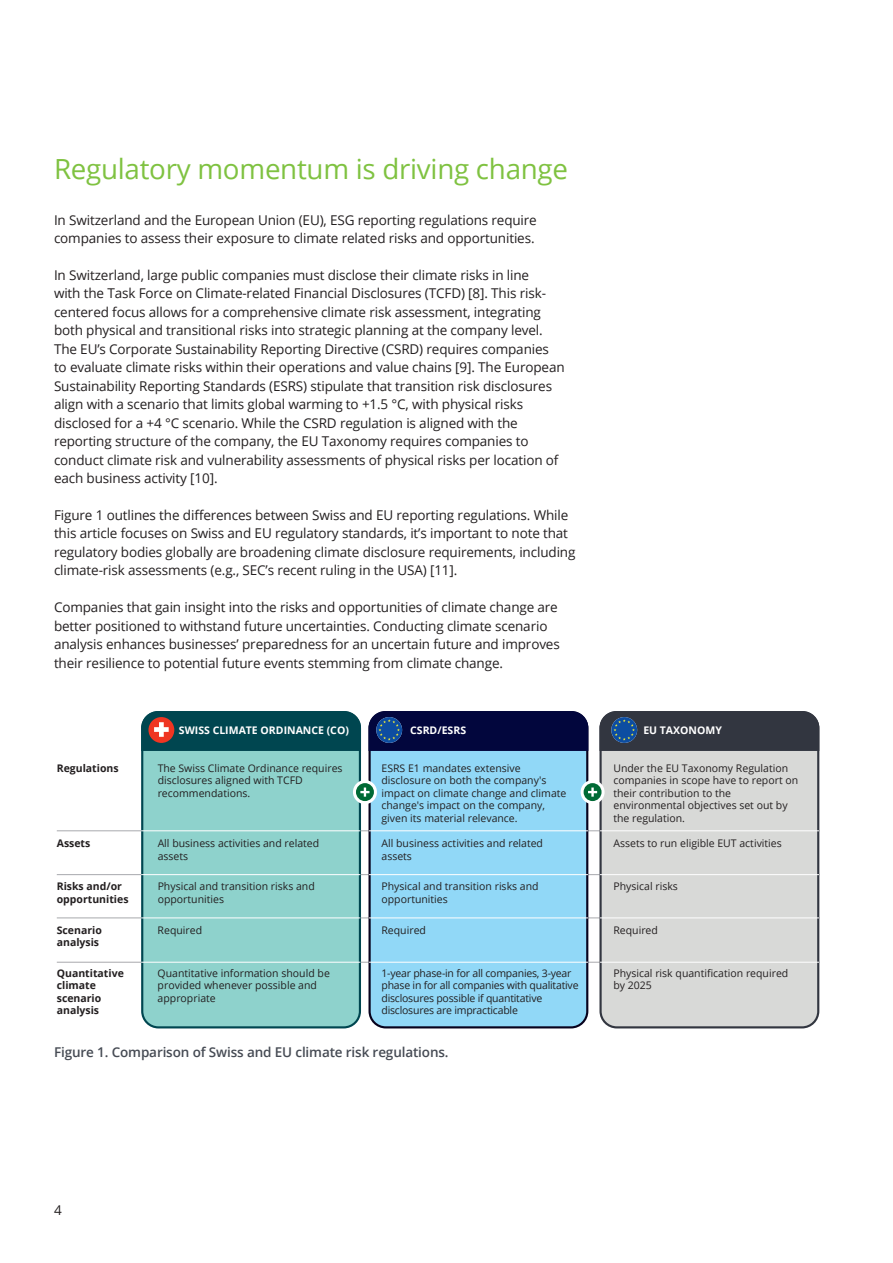
<style>
.page{position:relative;width:893px;height:1263px;background:#fff}
.page>*{position:absolute;margin:0;border:0;box-sizing:border-box;transform-origin:0 0}
.Deloitte_Heading_1{font:27.75px "Open Sans";letter-spacing:-.01em;color:#7fc241}
.Deloitte_Body{font:13.5px/18.5px "Open Sans";letter-spacing:-.01em;color:#231f20}
.Deloitte_Caption{font:600 13.5px "Open Sans";letter-spacing:-.01em;color:#464b54}
.t1{font:10.5px/12.6px "Open Sans";color:#231f20}
.t2{font:10.5px/12.6px "Open Sans";letter-spacing:-.02em;color:#231f20}
.t3{font:700 10.5px/12.6px "Open Sans";color:#231f20}
.t4{font:700 10.5px "Open Sans";color:#fff}
</style>
<div class="page">
<hr style="left:57px;top:830px;width:762px;height:1px;background:#a8a9ad">
<hr style="left:57px;top:874px;width:762px;height:1px;background:#a8a9ad">
<hr style="left:57px;top:917px;width:762px;height:1px;background:#a8a9ad">
<hr style="left:57px;top:962px;width:762px;height:1px;background:#a8a9ad">
<div style="left:141px;top:751px;width:220px;height:277px;background:#8ed2cc"></div>
<div style="left:368px;top:751px;width:220px;height:277px;background:#91d8f7"></div>
<div style="left:599px;top:751px;width:220px;height:277px;background:#d8d9d7"></div>
<svg style="left:368px;top:711px;width:220px;height:40px;background:#070f45"></svg>
<svg style="left:599px;top:711px;width:220px;height:40px;background:#343b48"></svg>
<svg style="left:141px;top:711px;width:220px;height:40px;background:#124a52"></svg>
<svg style="left:353px;top:780px;width:24px;height:24px"></svg>
<div style="left:356px;top:783px;width:18px;height:18px;background:#006a35;border-radius:50%"></div>
<svg style="left:360px;top:787px;width:9px;height:10px"></svg>
<svg style="left:581px;top:780px;width:24px;height:24px"></svg>
<div style="left:584px;top:783px;width:17px;height:18px;background:#006a35;border-radius:50%"></div>
<svg style="left:588px;top:787px;width:9px;height:10px"></svg>
<hr style="left:141px;top:830px;width:219px;height:1px;background:#fff">
<hr style="left:141px;top:874px;width:219px;height:1px;background:#fff">
<hr style="left:141px;top:918px;width:219px;height:1px;background:#fff">
<hr style="left:141px;top:962px;width:219px;height:1px;background:#fff">
<hr style="left:369px;top:830px;width:219px;height:1px;background:#fff">
<hr style="left:369px;top:874px;width:219px;height:1px;background:#fff">
<hr style="left:369px;top:918px;width:219px;height:1px;background:#fff">
<hr style="left:369px;top:962px;width:219px;height:1px;background:#fff">
<hr style="left:600px;top:830px;width:219px;height:1px;background:#fff">
<hr style="left:600px;top:874px;width:219px;height:1px;background:#fff">
<hr style="left:600px;top:918px;width:219px;height:1px;background:#fff">
<hr style="left:600px;top:962px;width:219px;height:1px;background:#fff">
<p class="Deloitte_Heading_1" style="left:54px;top:149px;width:516px">Regulatory momentum is driving change</p>
<p class="Deloitte_Body" style="left:54px;top:210px;width:484px">In Switzerland and the European Union (EU), ESG reporting regulations require companies to assess their exposure to climate related risks and opportunities.</p>
<p class="Deloitte_Body" style="left:54px;top:266px;width:512px">In Switzerland, large public companies must disclose their climate risks in line<br>with the Task Force on Climate-related Financial Disclosures (TCFD) [8]. This risk&shy;centered focus allows for a comprehensive climate risk assessment, integrating both physical and transitional risks into strategic planning at the company level.<br>The EU’s Corporate Sustainability Reporting Directive (CSRD) requires companies to evaluate climate risks within their operations and value chains [9]. The European Sustainability Reporting Standards (ESRS) stipulate that transition risk disclosures align with a scenario that limits global warming to +1.5 °C, with physical risks disclosed for a +4 °C scenario. While the CSRD regulation is aligned with the reporting structure of the company, the EU Taxonomy requires companies to conduct climate risk and vulnerability assessments of physical risks per location of each business activity [10].</p>
<p class="Deloitte_Body" style="left:54px;top:505px;width:523px">Figure 1 outlines the differences between Swiss and EU reporting regulations. While this article focuses on Swiss and EU regulatory standards, it’s important to note that regulatory bodies globally are broadening climate disclosure requirements, including climate-risk assessments (e.g., SEC’s recent ruling in the USA) [11].</p>
<p class="Deloitte_Body" style="left:54px;top:598px;width:507px">Companies that gain insight into the risks and opportunities of climate change are better positioned to withstand future uncertainties. Conducting climate scenario analysis enhances businesses’ preparedness for an uncertain future and improves their resilience to potential future events stemming from climate change.</p>
<p class="t3" style="left:57px;top:761px;width:63px">Regulations</p>
<p class="t3" style="left:57px;top:837px;width:35px">Assets</p>
<p class="t3" style="left:57px;top:880px;width:73px">Risks and/or opportunities</p>
<p class="t3" style="left:57px;top:923px;width:47px">Scenario analysis</p>
<p class="t3" style="left:57px;top:966px;width:69px">Quantitative climate scenario analysis</p>
<p class="t4" style="left:179px;top:722px;width:171px">SWISS CLIMATE ORDINANCE (CO)</p>
<p class="t4" style="left:410px;top:722px;width:57px">CSRD/ESRS</p>
<p class="t4" style="left:643px;top:722px;width:80px">EU TAXONOMY</p>
<p class="t1" style="left:158px;top:761px;width:186px">The Swiss Climate Ordinance requires disclosures aligned with TCFD recommendations.</p>
<p class="t1" style="left:381px;top:761px;width:186px">ESRS E1 mandates extensive disclosure on both the company's impact on climate change and climate change's impact on the company, given its material relevance.</p>
<p class="t1" style="left:613px;top:761px;width:186px">Under the EU Taxonomy Regulation companies in scope have to report on their contribution to the environmental objectives set out by the regulation.</p>
<p class="t1" style="left:158px;top:837px;width:163px">All business activities and related assets</p>
<p class="t1" style="left:381px;top:837px;width:163px">All business activities and related assets</p>
<p class="t1" style="left:613px;top:837px;width:170px">Assets to run eligible EUT activities</p>
<p class="t1" style="left:158px;top:880px;width:159px">Physical and transition risks and opportunities</p>
<p class="t1" style="left:381px;top:880px;width:159px">Physical and transition risks and opportunities</p>
<p class="t1" style="left:613px;top:880px;width:66px">Physical risks</p>
<p class="t1" style="left:158px;top:923px;width:46px">Required</p>
<p class="t1" style="left:381px;top:923px;width:46px">Required</p>
<p class="t1" style="left:613px;top:923px;width:46px">Required</p>
<p class="t1" style="left:158px;top:966px;width:174px">Quantitative information should be provided whenever possible and appropriate</p>
<p class="t2" style="left:381px;top:966px;width:199px">1-year phase-in for all companies, 3-year phase in for all companies with qualitative disclosures possible if quantitative disclosures are impracticable</p>
<p class="t1" style="left:613px;top:966px;width:176px">Physical risk quantification required by 2025</p>
<p class="Deloitte_Caption" style="left:54px;top:1043px;width:396px">Figure 1. Comparison of Swiss and EU climate risk regulations.</p>
<p class="Deloitte_Body" style="left:54px;top:1200px;width:9px">4</p>
</div>
